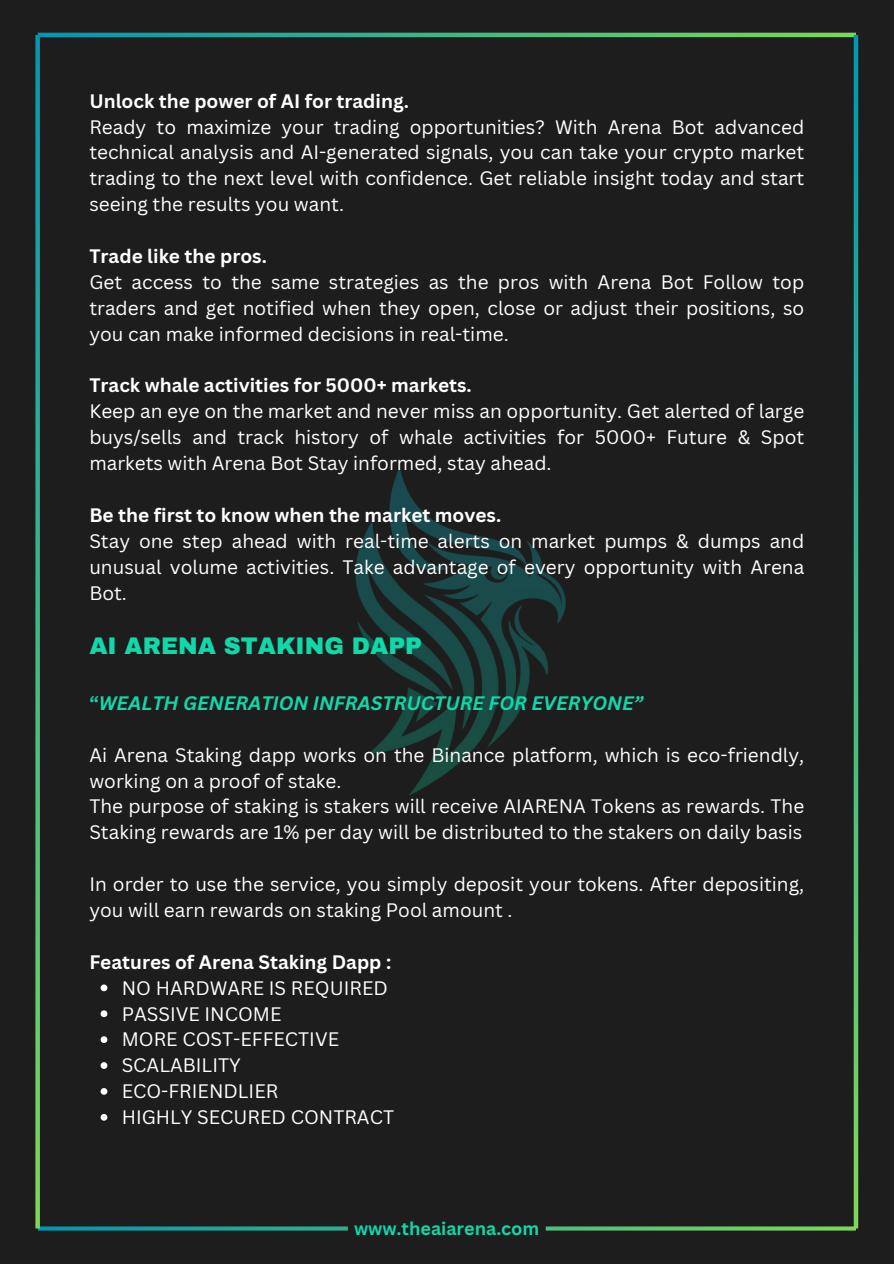
<style>
.page{position:relative;width:894px;height:1264px;background:#fff}
.page>*{position:absolute;margin:0;border:0;box-sizing:border-box;transform-origin:0 0}
.t1{font:900 23.55px "Archivo";color:#11d8a9}
.t2{font:19.05px/25.8px "Canva Sans";color:#fff;text-align:justify}
.t3{font:700 19.05px "Canva Sans";color:#fff}
.t4{font:italic 700 19.05px "Canva Sans";color:#11d8a9}
.t5{font:700 18px "Canva Sans";color:#10d8a9}
.s1{font-style:normal}
</style>
<div class="page">
<div style="left:0;top:0;width:893px;height:1263px;background:#1d1d1d"></div>
<img style="left:318px;top:432px;width:257px;height:398px">
<svg style="left:38px;top:33px;width:817px;height:4px;background:#3eb784"></svg>
<svg style="left:38px;top:1226px;width:817px;height:4px;background:#338462"></svg>
<svg style="left:35px;top:35px;width:5px;height:1193px;background:#3aa87a"></svg>
<svg style="left:853px;top:35px;width:5px;height:1193px;background:#39a075"></svg>
<svg style="left:101px;top:984px;width:6px;height:7px"></svg>
<svg style="left:101px;top:1010px;width:6px;height:7px"></svg>
<svg style="left:101px;top:1036px;width:6px;height:7px"></svg>
<svg style="left:101px;top:1062px;width:6px;height:6px"></svg>
<svg style="left:101px;top:1088px;width:6px;height:6px"></svg>
<svg style="left:101px;top:1113px;width:6px;height:7px"></svg>
<p class="t3" style="left:89px;top:87px;width:321px">Unlock the power of AI for trading.</p>
<p class="t2" style="left:89px;top:113px;width:716px">Ready to maximize your trading opportunities? With Arena Bot advanced technical analysis and AI-generated signals, you can take your crypto market trading to the next level with confidence. Get reliable insight today and start seeing the results you want.</p>
<p class="t3" style="left:89px;top:243px;width:179px">Trade like the pros.</p>
<p class="t2" style="left:89px;top:268px;width:716px">Get access to the same strategies as the pros with Arena Bot Follow top traders and get notified when they open, close or adjust their positions, so you can make informed decisions in real-time.</p>
<p class="t3" style="left:89px;top:372px;width:384px">Track whale activities for 5000+ markets.</p>
<p class="t2" style="left:89px;top:398px;width:716px">Keep an eye on the market and never miss an opportunity. Get alerted of large buys/sells and track history of whale activities for 5000+ Future &amp; Spot markets with Arena Bot Stay informed, stay ahead.</p>
<p class="t3" style="left:89px;top:501px;width:413px">Be the first to know when the market moves.</p>
<p class="t2" style="left:89px;top:527px;width:716px">Stay one step ahead with real-time alerts on market pumps &amp; dumps and unusual volume activities. Take advantage of every opportunity with Arena Bot.</p>
<p class="t1" style="left:89px;top:633px;width:334px">AI ARENA STAKING DAPP</p>
<p class="t4" style="left:89px;top:689px;width:555px"><span class="s1">“</span>WEALTH GENERATION INFRASTRUCTURE FOR EVERYONE”</p>
<p class="t2" style="left:89px;top:741px;width:716px">Ai Arena Staking dapp works on the Binance platform, which is eco-friendly, working on a proof of stake.</p>
<p class="t2" style="left:89px;top:793px;width:716px">The purpose of staking is stakers will receive AIARENA Tokens as rewards. The<br>Staking rewards are 1% per day will be distributed to the stakers on daily basis</p>
<h1 class="t2" style="left:89px;top:870px;width:716px">In order to use the service, you simply deposit your tokens. After depositing, you will earn rewards on staking Pool amount .</h1>
<h2 class="t3" style="left:89px;top:948px;width:303px">Features of Arena Staking Dapp :</h2>
<p class="t2" style="left:122px;top:974px;width:267px">NO HARDWARE IS REQUIRED</p>
<p class="t2" style="left:122px;top:1000px;width:161px">PASSIVE INCOME</p>
<p class="t2" style="left:122px;top:1026px;width:219px">MORE COST-EFFECTIVE</p>
<h3 class="t2" style="left:122px;top:1051px;width:121px">SCALABILITY</h3>
<p class="t2" style="left:122px;top:1077px;width:158px">ECO-FRIENDLIER</p>
<p class="t2" style="left:122px;top:1103px;width:274px">HIGHLY SECURED CONTRACT</p>
<p class="t5" style="left:354px;top:1215px;width:187px">www.theaiarena.com</p>
</div>
